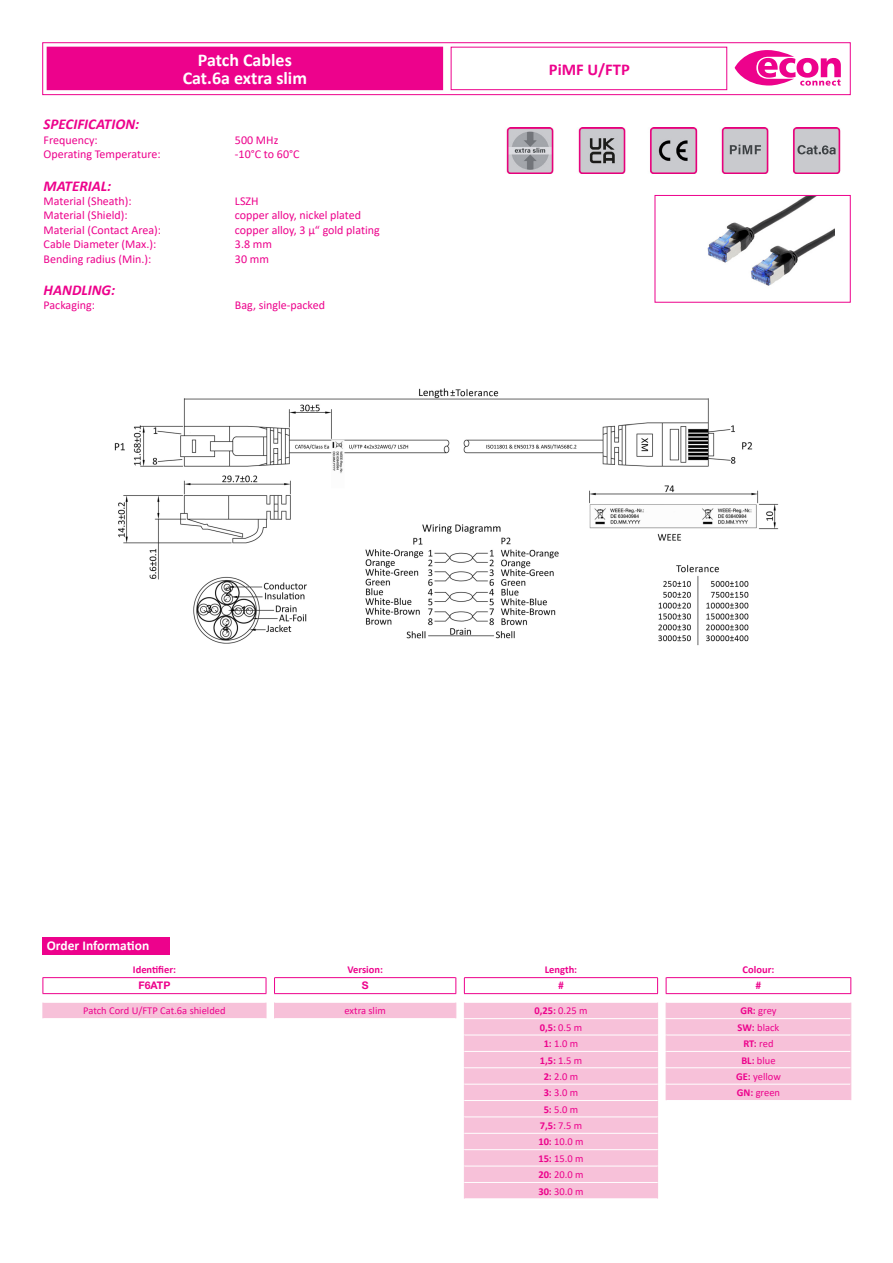
<style>
.page{position:relative;width:893px;height:1263px;background:#fff}
.page>*{position:absolute;margin:0;border:0;box-sizing:border-box;transform-origin:0 0}
.T_UG2_Bez_zentriert{font:700 18px "Calibri";color:#fff}
.T_UG1_Bez_zentriert{font:700 18px "Calibri";color:#fff}
.T_UG3_Bez_zentriert{font:700 16.5px "Calibri";color:#ed028c}
.T_UG3TH1_1A{font:italic 700 15px "Calibri";color:#ed028c}
.T_ArtTitel{font:700 13.5px "Calibri";color:#fff}
.T_UG3TD{font:12px "Calibri";color:#ed028c}
.T_ArtData_order{font:10.5px "Calibri";color:#ed028c}
.T_ArtData_order-2{font:700 10.5px "Calibri";color:#ed028c}
.T_UG3AH1_Order{font:700 10.5px "Calibri";color:#ed028c}
.T_UG3AH2{font:700 10.5px "Helvetica Neue LT Pro";color:#ed028c}
.s1{font-weight:400}
.s2{font-weight:700}
</style>
<div class="page">
<div style="left:43px;top:43px;width:807px;height:52px;border:1px solid #ed028c"></div>
<svg style="left:735px;top:50px;width:106px;height:36px"></svg>
<div style="left:451px;top:47px;width:276px;height:43px;border:1px solid #ed028c"></div>
<div style="left:47px;top:47px;width:396px;height:43px;background:#ed028c"></div>
<img style="left:506px;top:128px;width:48px;height:46px">
<img style="left:578px;top:128px;width:48px;height:46px">
<img style="left:650px;top:128px;width:48px;height:46px">
<img style="left:721px;top:128px;width:48px;height:46px">
<img style="left:793px;top:128px;width:48px;height:46px">
<img style="left:707px;top:197px;width:127px;height:89px">
<div style="left:655px;top:195px;width:196px;height:108px;border:1px solid #ed028c"></div>
<img style="left:114px;top:388px;width:665px;height:258px">
<div style="left:43px;top:938px;width:127px;height:17px;background:#ed028c"></div>
<svg style="left:44px;top:1003px;width:806px;height:195px"></svg>
<hr style="left:43px;top:1035px;width:223px;height:1px;background:#fff">
<hr style="left:275px;top:1035px;width:181px;height:1px;background:#fff">
<hr style="left:43px;top:1051px;width:223px;height:1px;background:#fff">
<hr style="left:275px;top:1051px;width:181px;height:1px;background:#fff">
<hr style="left:43px;top:1067px;width:223px;height:1px;background:#fff">
<hr style="left:275px;top:1067px;width:181px;height:1px;background:#fff">
<hr style="left:43px;top:1084px;width:223px;height:1px;background:#fff">
<hr style="left:275px;top:1084px;width:181px;height:1px;background:#fff">
<hr style="left:43px;top:1100px;width:223px;height:1px;background:#fff">
<hr style="left:275px;top:1100px;width:181px;height:1px;background:#fff">
<hr style="left:43px;top:1116px;width:223px;height:1px;background:#fff">
<hr style="left:275px;top:1116px;width:181px;height:1px;background:#fff">
<hr style="left:666px;top:1116px;width:185px;height:1px;background:#fff">
<hr style="left:43px;top:1133px;width:223px;height:1px;background:#fff">
<hr style="left:275px;top:1133px;width:181px;height:1px;background:#fff">
<hr style="left:666px;top:1133px;width:185px;height:1px;background:#fff">
<hr style="left:43px;top:1149px;width:223px;height:1px;background:#fff">
<hr style="left:275px;top:1149px;width:181px;height:1px;background:#fff">
<hr style="left:666px;top:1149px;width:185px;height:1px;background:#fff">
<hr style="left:43px;top:1166px;width:223px;height:1px;background:#fff">
<hr style="left:275px;top:1166px;width:181px;height:1px;background:#fff">
<hr style="left:666px;top:1166px;width:185px;height:1px;background:#fff">
<hr style="left:43px;top:1182px;width:223px;height:1px;background:#fff">
<hr style="left:275px;top:1182px;width:181px;height:1px;background:#fff">
<hr style="left:666px;top:1182px;width:185px;height:1px;background:#fff">
<hr style="left:43px;top:977px;width:223px;height:1px;background:#ed028c">
<svg style="left:43px;top:977px;width:1px;height:16px"></svg>
<hr style="left:274px;top:977px;width:182px;height:1px;background:#ed028c">
<hr style="left:274px;top:993px;width:182px;height:1px;background:#ed028c">
<hr style="left:464px;top:977px;width:194px;height:1px;background:#ed028c">
<hr style="left:464px;top:993px;width:194px;height:1px;background:#ed028c">
<hr style="left:666px;top:977px;width:185px;height:1px;background:#ed028c">
<svg style="left:850px;top:977px;width:1px;height:16px"></svg>
<hr style="left:666px;top:993px;width:185px;height:1px;background:#ed028c">
<svg style="left:266px;top:977px;width:9px;height:16px"></svg>
<svg style="left:455px;top:977px;width:10px;height:16px"></svg>
<hr style="left:43px;top:993px;width:223px;height:1px;background:#ed028c">
<svg style="left:657px;top:977px;width:10px;height:16px"></svg>
<hr style="left:43px;top:1018px;width:223px;height:1px;background:#fff">
<svg style="left:43px;top:1003px;width:1px;height:16px"></svg>
<hr style="left:275px;top:1018px;width:181px;height:1px;background:#fff">
<svg style="left:266px;top:1002px;width:9px;height:196px"></svg>
<hr style="left:464px;top:1018px;width:194px;height:1px;background:#fff">
<hr style="left:666px;top:1018px;width:184px;height:1px;background:#fff">
<hr style="left:464px;top:1035px;width:194px;height:1px;background:#fff">
<hr style="left:666px;top:1035px;width:184px;height:1px;background:#fff">
<hr style="left:464px;top:1051px;width:194px;height:1px;background:#fff">
<hr style="left:666px;top:1051px;width:184px;height:1px;background:#fff">
<hr style="left:464px;top:1067px;width:194px;height:1px;background:#fff">
<hr style="left:666px;top:1067px;width:184px;height:1px;background:#fff">
<hr style="left:464px;top:1084px;width:194px;height:1px;background:#fff">
<hr style="left:666px;top:1084px;width:184px;height:1px;background:#fff">
<hr style="left:666px;top:1100px;width:185px;height:1px;background:#fff">
<svg style="left:850px;top:1003px;width:1px;height:97px"></svg>
<hr style="left:464px;top:1100px;width:194px;height:1px;background:#fff">
<hr style="left:464px;top:1116px;width:194px;height:1px;background:#fff">
<hr style="left:464px;top:1133px;width:194px;height:1px;background:#fff">
<hr style="left:464px;top:1149px;width:194px;height:1px;background:#fff">
<hr style="left:464px;top:1166px;width:194px;height:1px;background:#fff">
<hr style="left:464px;top:1182px;width:194px;height:1px;background:#fff">
<svg style="left:455px;top:1002px;width:10px;height:197px"></svg>
<svg style="left:657px;top:1002px;width:10px;height:197px"></svg>
<p class="T_UG1_Bez_zentriert" style="left:198px;top:47px;width:95px">Patch Cables</p>
<p class="T_UG2_Bez_zentriert" style="left:183px;top:65px;width:126px">Cat.6a extra slim</p>
<p class="T_UG3TH1_1A" style="left:44px;top:114px;width:97px">SPECIFICATION:</p>
<p class="T_UG3TD" style="left:44px;top:132px;width:56px">Frequency:</p>
<p class="T_UG3TD" style="left:235px;top:132px;width:45px">500 MHz</p>
<p class="T_UG3TD" style="left:44px;top:146px;width:118px">Operating Temperature:</p>
<p class="T_UG3TD" style="left:235px;top:146px;width:66px">-10°C to 60°C</p>
<p class="T_UG3TH1_1A" style="left:44px;top:175px;width:69px">MATERIAL:</p>
<p class="T_UG3TD" style="left:44px;top:193px;width:90px">Material (Sheath):</p>
<p class="T_UG3TD" style="left:235px;top:193px;width:25px">LSZH</p>
<p class="T_UG3TD" style="left:44px;top:207px;width:85px">Material (Shield):</p>
<p class="T_UG3TD" style="left:235px;top:207px;width:128px">copper alloy, nickel plated</p>
<p class="T_UG3TD" style="left:44px;top:222px;width:119px">Material (Contact Area):</p>
<p class="T_UG3TD" style="left:235px;top:222px;width:146px">copper alloy, 3 µ“ gold plating</p>
<p class="T_UG3TD" style="left:44px;top:236px;width:114px">Cable Diameter (Max.):</p>
<p class="T_UG3TD" style="left:235px;top:236px;width:39px">3.8 mm</p>
<p class="T_UG3TD" style="left:44px;top:250px;width:109px">Bending radius (Min.):</p>
<p class="T_UG3TD" style="left:235px;top:250px;width:36px">30 mm</p>
<p class="T_UG3TH1_1A" style="left:44px;top:279px;width:73px">HANDLING:</p>
<p class="T_UG3TD" style="left:44px;top:297px;width:53px">Packaging:</p>
<p class="T_UG3TD" style="left:235px;top:297px;width:92px">Bag, single-packed</p>
<p class="T_UG3_Bez_zentriert" style="left:549px;top:57px;width:82px">PiMF U/FTP</p>
<p class="T_ArtTitel" style="left:47px;top:936px;width:104px">Order Information</p>
<p class="T_UG3AH1_Order" style="left:133px;top:962px;width:45px">Identifier:</p>
<p class="T_UG3AH1_Order" style="left:347px;top:962px;width:37px">Version:</p>
<p class="T_UG3AH1_Order" style="left:545px;top:962px;width:34px">Length:</p>
<p class="T_UG3AH1_Order" style="left:743px;top:962px;width:33px">Colour:</p>
<p class="T_UG3AH2" style="left:139px;top:979px;width:33px">F6ATP</p>
<p class="T_UG3AH2" style="left:362px;top:979px;width:8px">S</p>
<p class="T_UG3AH2" style="left:558px;top:979px;width:7px">#</p>
<p class="T_UG3AH2" style="left:755px;top:979px;width:7px">#</p>
<p class="T_ArtData_order" style="left:83px;top:1003px;width:144px">Patch Cord U/FTP Cat.6a shielded</p>
<p class="T_ArtData_order" style="left:345px;top:1003px;width:43px">extra slim</p>
<p class="T_ArtData_order-2" style="left:534px;top:1003px;width:55px">0,25: <span class="s1">0.25 m</span></p>
<p class="T_ArtData_order" style="left:740px;top:1003px;width:38px"><span class="s2">GR:</span> grey</p>
<p class="T_ArtData_order-2" style="left:540px;top:1020px;width:44px">0,5: <span class="s1">0.5 m</span></p>
<p class="T_ArtData_order" style="left:737px;top:1020px;width:43px"><span class="s2">SW:</span> black</p>
<p class="T_ArtData_order" style="left:544px;top:1036px;width:36px"><span class="s2">1:</span> 1.0 m</p>
<p class="T_ArtData_order-2" style="left:743px;top:1036px;width:32px">RT: <span class="s1">red</span></p>
<p class="T_ArtData_order-2" style="left:540px;top:1052px;width:44px">1,5: <span class="s1">1.5 m</span></p>
<p class="T_ArtData_order" style="left:741px;top:1053px;width:36px"><span class="s2">BL:</span> blue</p>
<p class="T_ArtData_order" style="left:544px;top:1069px;width:36px"><span class="s2">2:</span> 2.0 m</p>
<p class="T_ArtData_order" style="left:736px;top:1069px;width:46px"><span class="s2">GE:</span> yellow</p>
<p class="T_ArtData_order" style="left:544px;top:1085px;width:36px"><span class="s2">3:</span> 3.0 m</p>
<p class="T_ArtData_order" style="left:737px;top:1085px;width:45px"><span class="s2">GN:</span> green</p>
<p class="T_ArtData_order" style="left:544px;top:1102px;width:36px"><span class="s2">5:</span> 5.0 m</p>
<p class="T_ArtData_order-2" style="left:540px;top:1118px;width:44px">7,5: <span class="s1">7.5 m</span></p>
<p class="T_ArtData_order" style="left:538px;top:1135px;width:47px"><span class="s2">10:</span> 10.0 m</p>
<p class="T_ArtData_order" style="left:538px;top:1151px;width:47px"><span class="s2">15:</span> 15.0 m</p>
<p class="T_ArtData_order" style="left:538px;top:1167px;width:47px"><span class="s2">20:</span> 20.0 m</p>
<p class="T_ArtData_order" style="left:538px;top:1184px;width:47px"><span class="s2">30:</span> 30.0 m</p>
</div>
